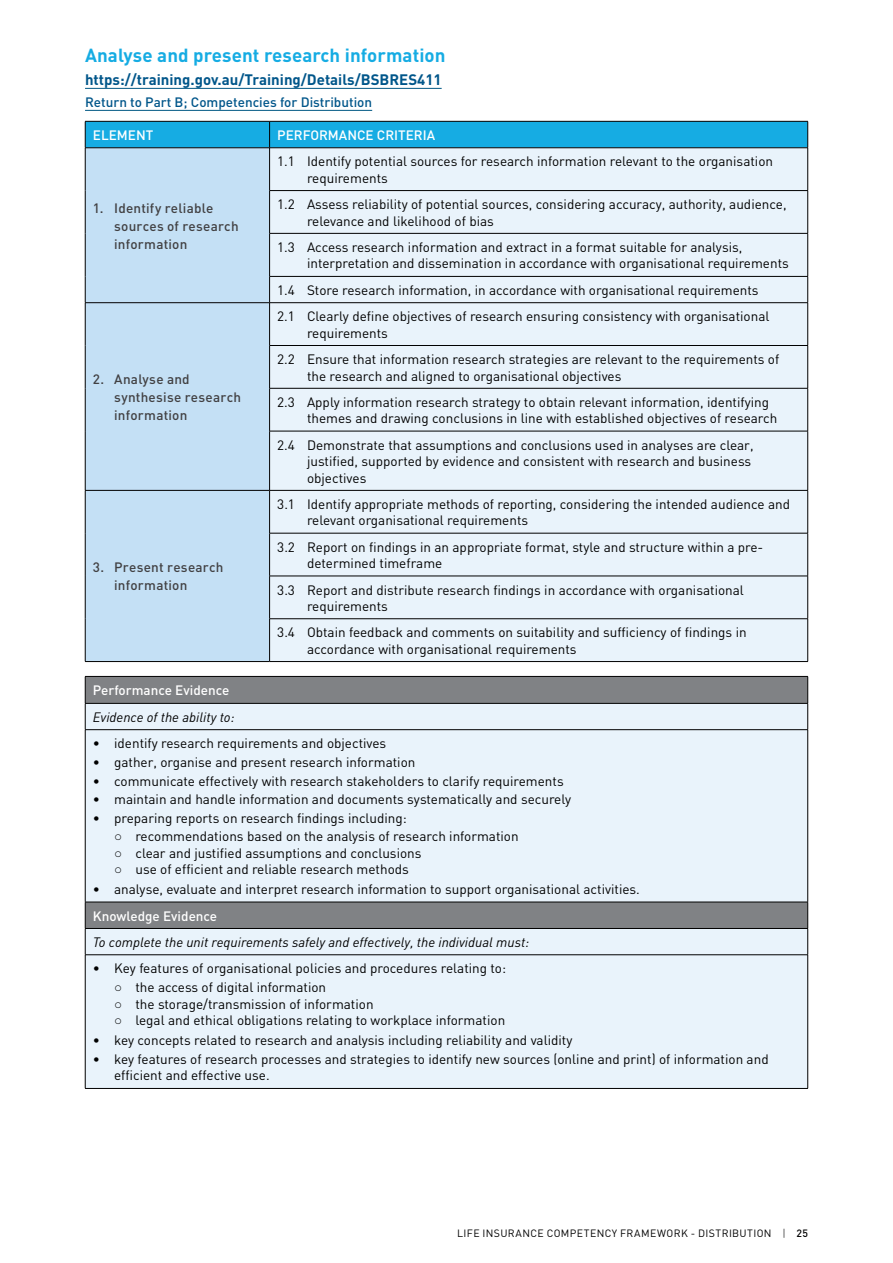
<style>
.page{position:relative;width:893px;height:1263px;background:#fff}
.page>*{position:absolute;margin:0;border:0;box-sizing:border-box;transform-origin:0 0}
.t1{font:700 18.75px "DIN";letter-spacing:.005em;color:#16ace3}
.t2{font:700 15px "DIN";color:#00568a}
.t3{font:13.5px/16.5px "DIN";color:#000}
.t4{font:500 13.5px/18px "DIN";letter-spacing:.015em;color:#414042}
.t5{font:italic 13.5px "DIN";color:#000}
.t6{font:500 13.5px "DIN";color:#fff}
.t7{font:500 13.5px "DIN";color:#00568a}
.t8{font:10.5px "DIN";letter-spacing:.04em;color:#000}
.s1{font-family:"Arial";font-weight:900}
.s2{font-weight:300}
.s3{font-weight:500}
</style>
<div class="page">
<hr style="left:85px;top:88px;width:357px;height:1px;background:#005884">
<hr style="left:85px;top:110px;width:287px;height:1px;background:#005884">
<div style="left:86px;top:149px;width:183px;height:512px;background:#c4e0f5"></div>
<div style="left:270px;top:149px;width:537px;height:512px;background:#e9f3fb"></div>
<svg style="left:85px;top:121px;width:723px;height:27px;background:#15a2d5"></svg>
<hr style="left:85px;top:148px;width:185px;height:1px;background:#000">
<hr style="left:85px;top:148px;width:1px;height:43px;background:#000">
<hr style="left:270px;top:148px;width:538px;height:1px;background:#000">
<hr style="left:269px;top:148px;width:1px;height:42px;background:#000">
<hr style="left:807px;top:148px;width:1px;height:42px;background:#000">
<hr style="left:85px;top:191px;width:1px;height:42px;background:#000">
<hr style="left:269px;top:190px;width:539px;height:1px;background:#000">
<hr style="left:269px;top:191px;width:1px;height:42px;background:#000">
<hr style="left:807px;top:191px;width:1px;height:42px;background:#000">
<hr style="left:85px;top:233px;width:1px;height:43px;background:#000">
<hr style="left:269px;top:233px;width:539px;height:1px;background:#000">
<hr style="left:269px;top:234px;width:1px;height:42px;background:#000">
<hr style="left:807px;top:234px;width:1px;height:42px;background:#000">
<svg style="left:85px;top:276px;width:1px;height:26px"></svg>
<hr style="left:269px;top:276px;width:539px;height:1px;background:#000">
<svg style="left:269px;top:277px;width:1px;height:25px"></svg>
<svg style="left:807px;top:277px;width:1px;height:25px"></svg>
<hr style="left:85px;top:302px;width:185px;height:1px;background:#000">
<hr style="left:85px;top:303px;width:1px;height:42px;background:#000">
<hr style="left:270px;top:302px;width:538px;height:1px;background:#000">
<hr style="left:269px;top:303px;width:1px;height:42px;background:#000">
<hr style="left:807px;top:303px;width:1px;height:42px;background:#000">
<hr style="left:85px;top:345px;width:1px;height:43px;background:#000">
<hr style="left:269px;top:345px;width:539px;height:1px;background:#000">
<hr style="left:269px;top:346px;width:1px;height:42px;background:#000">
<hr style="left:807px;top:346px;width:1px;height:42px;background:#000">
<hr style="left:85px;top:388px;width:1px;height:43px;background:#000">
<hr style="left:269px;top:388px;width:539px;height:1px;background:#000">
<hr style="left:269px;top:388px;width:1px;height:43px;background:#000">
<hr style="left:807px;top:388px;width:1px;height:43px;background:#000">
<hr style="left:85px;top:431px;width:1px;height:59px;background:#000">
<hr style="left:269px;top:431px;width:539px;height:1px;background:#000">
<hr style="left:269px;top:431px;width:1px;height:59px;background:#000">
<hr style="left:807px;top:431px;width:1px;height:59px;background:#000">
<hr style="left:85px;top:490px;width:185px;height:1px;background:#000">
<hr style="left:85px;top:491px;width:1px;height:42px;background:#000">
<hr style="left:270px;top:490px;width:538px;height:1px;background:#000">
<hr style="left:269px;top:491px;width:1px;height:42px;background:#000">
<hr style="left:807px;top:491px;width:1px;height:42px;background:#000">
<hr style="left:85px;top:533px;width:1px;height:43px;background:#000">
<hr style="left:269px;top:533px;width:539px;height:1px;background:#000">
<hr style="left:269px;top:533px;width:1px;height:43px;background:#000">
<hr style="left:807px;top:533px;width:1px;height:43px;background:#000">
<hr style="left:85px;top:576px;width:1px;height:43px;background:#000">
<hr style="left:269px;top:576px;width:539px;height:1px;background:#000">
<hr style="left:269px;top:576px;width:1px;height:42px;background:#000">
<hr style="left:807px;top:576px;width:1px;height:42px;background:#000">
<hr style="left:85px;top:619px;width:1px;height:42px;background:#000">
<hr style="left:269px;top:618px;width:539px;height:1px;background:#000">
<hr style="left:269px;top:619px;width:1px;height:42px;background:#000">
<hr style="left:807px;top:619px;width:1px;height:42px;background:#000">
<hr style="left:85px;top:661px;width:185px;height:1px;background:#000">
<hr style="left:270px;top:661px;width:538px;height:1px;background:#000">
<div style="left:86px;top:677px;width:721px;height:26px;background:#808285"></div>
<svg style="left:86px;top:704px;width:721px;height:384px;background:#e1eaf2"></svg>
<hr style="left:85px;top:676px;width:723px;height:1px;background:#000">
<hr style="left:85px;top:703px;width:723px;height:1px;background:#000">
<svg style="left:85px;top:677px;width:1px;height:52px"></svg>
<svg style="left:807px;top:677px;width:1px;height:52px"></svg>
<hr style="left:85px;top:729px;width:723px;height:1px;background:#000">
<hr style="left:85px;top:730px;width:1px;height:172px;background:#000">
<hr style="left:807px;top:730px;width:1px;height:172px;background:#000">
<hr style="left:85px;top:902px;width:723px;height:1px;background:#000">
<hr style="left:85px;top:928px;width:723px;height:1px;background:#000">
<svg style="left:85px;top:902px;width:1px;height:52px"></svg>
<svg style="left:807px;top:902px;width:1px;height:52px"></svg>
<hr style="left:85px;top:954px;width:723px;height:1px;background:#000">
<hr style="left:85px;top:955px;width:1px;height:133px;background:#000">
<hr style="left:807px;top:955px;width:1px;height:133px;background:#000">
<hr style="left:85px;top:1088px;width:723px;height:1px;background:#000">
<h1 class="t1" style="left:85px;top:43px;width:362px">Analyse and present research information</h1>
<p class="t2" style="left:85px;top:69px;width:358px">https://training.gov.au/Training/Details/BSBRES411</p>
<p class="t7" style="left:85px;top:93px;width:289px">Return to Part B; Competencies for Distribution</p>
<p class="t6" style="left:93px;top:127px;width:62px">ELEMENT</p>
<p class="t6" style="left:277px;top:127px;width:159px">PERFORMANCE CRITERIA</p>
<p class="t4" style="left:114px;top:198px;width:126px;text-indent:-21px">1. Identify reliable sources of research information</p>
<p class="t4" style="left:114px;top:370px;width:128px;text-indent:-21px">2. Analyse and synthesise research information</p>
<p class="t4" style="left:114px;top:558px;width:111px;text-indent:-21px">3. Present research information</p>
<p class="t3" style="left:307px;top:153px;width:468px;text-indent:-30px">1.1 Identify potential sources for research information relevant to the organisation requirements</p>
<p class="t3" style="left:307px;top:196px;width:481px;text-indent:-30px">1.2 Assess reliability of potential sources, considering accuracy, authority, audience, relevance and likelihood of bias</p>
<p class="t3" style="left:307px;top:239px;width:483px;text-indent:-30px">1.3 Access research information and extract in a format suitable for analysis, interpretation and dissemination in accordance with organisational requirements</p>
<p class="t3" style="left:277px;top:282px;width:483px">1.4 Store research information, in accordance with organisational requirements</p>
<p class="t3" style="left:307px;top:308px;width:464px;text-indent:-30px">2.1 Clearly define objectives of research ensuring consistency with organisational requirements</p>
<p class="t3" style="left:307px;top:351px;width:474px;text-indent:-30px">2.2 Ensure that information research strategies are relevant to the requirements of the research and aligned to organisational objectives</p>
<p class="t3" style="left:307px;top:393px;width:472px;text-indent:-30px">2.3 Apply information research strategy to obtain relevant information, identifying themes and drawing conclusions in line with established objectives of research</p>
<p class="t3" style="left:307px;top:436px;width:448px;text-indent:-30px">2.4 Demonstrate that assumptions and conclusions used in analyses are clear, justified, supported by evidence and consistent with research and business objectives</p>
<p class="t3" style="left:307px;top:496px;width:485px;text-indent:-30px">3.1 Identify appropriate methods of reporting, considering the intended audience and relevant organisational requirements</p>
<p class="t3" style="left:307px;top:538px;width:458px;text-indent:-30px">3.2 Report on findings in an appropriate format, style and structure within a pre&shy;determined timeframe</p>
<p class="t3" style="left:307px;top:581px;width:438px;text-indent:-30px">3.3 Report and distribute research findings in accordance with organisational requirements</p>
<p class="t3" style="left:307px;top:624px;width:441px;text-indent:-30px">3.4 Obtain feedback and comments on suitability and sufficiency of findings in accordance with organisational requirements</p>
<p class="t6" style="left:93px;top:682px;width:138px">Performance Evidence</p>
<p class="t5" style="left:93px;top:709px;width:143px">Evidence of the ability to:</p>
<p class="t3" style="left:93px;top:735px;width:295px">• identify research requirements and objectives</p>
<p class="t3" style="left:93px;top:753px;width:324px">• gather, organise and present research information</p>
<p class="t3" style="left:93px;top:772px;width:472px">• communicate effectively with research stakeholders to clarify requirements</p>
<p class="t3" style="left:93px;top:791px;width:480px">• maintain and handle information and documents systematically and securely</p>
<p class="t3" style="left:93px;top:809px;width:316px">• preparing reports on research findings including:</p>
<p class="t3" style="left:114px;top:828px;width:406px"><span class="s1">○</span> recommendations based on the analysis of research information</p>
<p class="t3" style="left:114px;top:844px;width:309px"><span class="s1">○</span> clear and justified assumptions and conclusions</p>
<p class="t3" style="left:114px;top:861px;width:296px"><span class="s1">○</span> use of efficient and reliable research methods</p>
<p class="t3" style="left:93px;top:881px;width:549px">• analyse, evaluate and interpret research information to support organisational activities.</p>
<p class="t6" style="left:93px;top:907px;width:126px">Knowledge Evidence</p>
<p class="t5" style="left:93px;top:934px;width:438px">To complete the unit requirements safely and effectively, the individual must:</p>
<p class="t3" style="left:93px;top:960px;width:415px">• Key features of organisational policies and procedures relating to:</p>
<p class="t3" style="left:114px;top:979px;width:214px"><span class="s1">○</span> the access of digital information</p>
<p class="t3" style="left:114px;top:995px;width:261px"><span class="s1">○</span> the storage/transmission of information</p>
<p class="t3" style="left:114px;top:1012px;width:393px"><span class="s1">○</span> legal and ethical obligations relating to workplace information</p>
<p class="t3" style="left:93px;top:1031px;width:481px">• key concepts related to research and analysis including reliability and validity</p>
<p class="t3" style="left:114px;top:1050px;width:656px;text-indent:-21px">• key features of research processes and strategies to identify new sources (online and print) of information and efficient and effective use.</p>
<p class="t8" style="left:457px;top:1226px;width:352px">LIFE INSURANCE COMPETENCY FRAMEWORK - DISTRIBUTION <span class="s2">|</span> <span class="s3">25</span></p>
</div>
